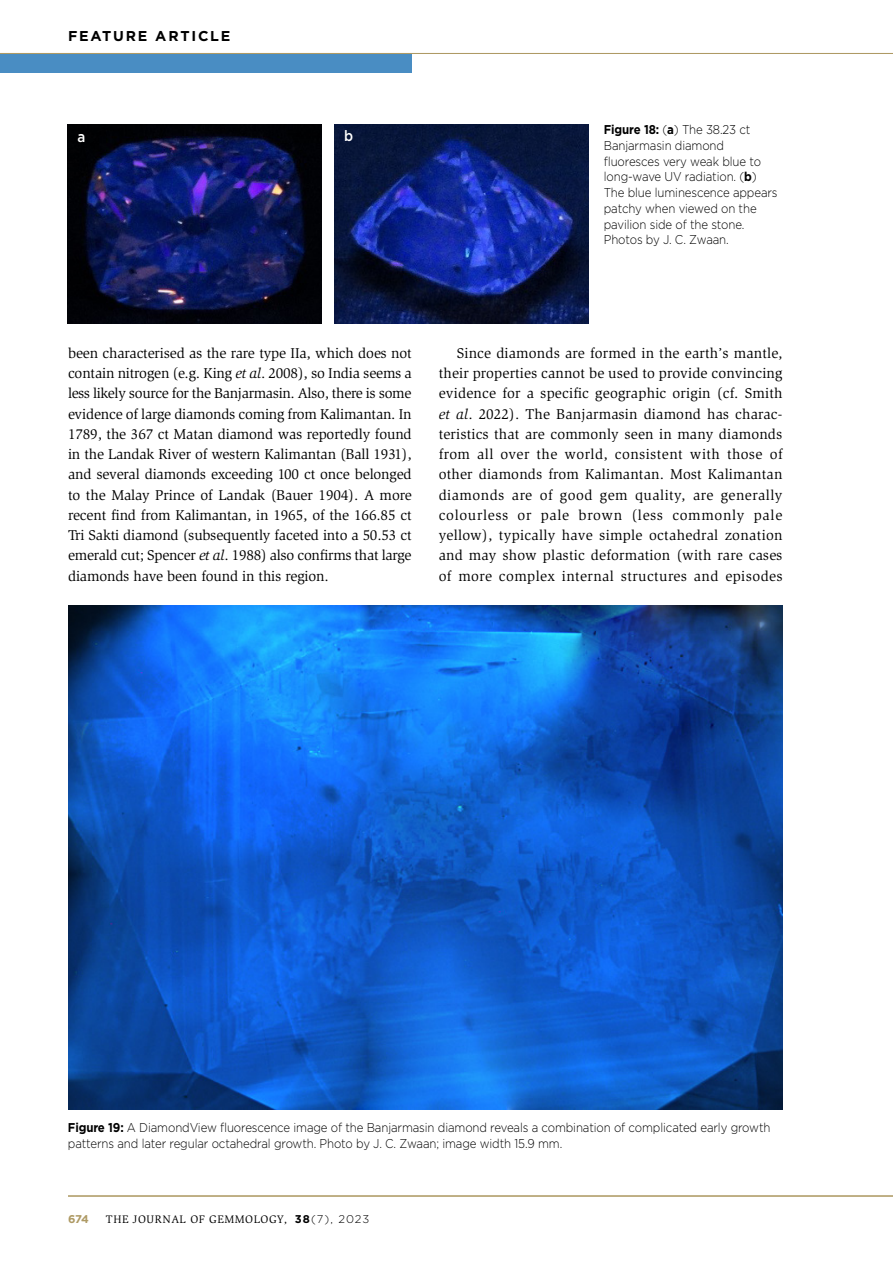
<style>
.page{position:relative;width:893px;height:1263px;background:#fff}
.page>*{position:absolute;margin:0;border:0;box-sizing:border-box;transform-origin:0 0}
.t1{font:500 15px "Gotham";color:#fff;scale:.9 1}
.t2{font:14.7px/20.2px "Slimbach Std";letter-spacing:-.01em;color:#000;text-align:justify}
.t3{font:700 14.25px "Gotham";letter-spacing:.125em;color:#000}
.t4{font:300 12.75px/15.8px "Gotham";letter-spacing:-.01em;color:#000;scale:.9 1}
.t5{font:11.25px "Slimbach Std";letter-spacing:.05em;color:#000}
.t6{font:700 11.25px "Gotham";color:#ae9a64}
.s1{font-weight:700}
.s2{font-style:italic}
.s3{font-family:"Gotham";font-weight:700}
.s4{font-family:"Gotham";font-weight:300}
</style>
<div class="page">
<div style="left:0;top:54px;width:412px;height:18px;background:#498dc3"></div>
<hr style="left:0;top:53px;width:893px;height:1px;background:#ae9a64">
<hr style="left:68px;top:1195px;width:825px;height:1px;background:#ae9a64">
<img style="left:68px;top:606px;width:714px;height:504px">
<img style="left:68px;top:124px;width:254px;height:199px">
<img style="left:335px;top:124px;width:253px;height:199px">
<p class="t3" style="left:68px;top:27px;width:164px">FEATURE ARTICLE</p>
<p class="t1" style="left:77px;top:127px;width:10px">a</p>
<p class="t1" style="left:344px;top:126px;width:12px">b</p>
<p class="t4" style="left:604px;top:121px;width:195px"><span class="s1">Figure 18:</span> (<span class="s1">a</span>) The 38.23 ct<br>Banjarmasin diamond fluoresces very weak blue to long-wave UV radiation. (<span class="s1">b</span>)<br>The blue luminescence appears patchy when viewed on the pavilion side of the stone.<br>Photos by J. C. Zwaan.</p>
<p class="t2" style="left:68px;top:343px;width:345px">been characterised as the rare type IIa, which does not contain nitrogen (e.g. King <span class="s2">et al</span>. 2008), so India seems a less likely source for the Banjarmasin. Also, there is some evidence of large diamonds coming from Kalimantan. In 1789, the 367 ct Matan diamond was reportedly found in the Landak River of western Kalimantan (Ball 1931), and several diamonds exceeding 100 ct once belonged to the Malay Prince of Landak (Bauer 1904). A more recent find from Kalimantan, in 1965, of the 166.85 ct Tri Sakti diamond (subsequently faceted into a 50.53 ct emerald cut; Spencer <span class="s2">et al</span>. 1988) also confirms that large diamonds have been found in this region.</p>
<p class="t2" style="left:439px;top:343px;width:345px;text-indent:18px">Since diamonds are formed in the earth’s mantle, their properties cannot be used to provide convincing evidence for a specific geographic origin (cf. Smith <span class="s2">et al</span>. 2022). The Banjarmasin diamond has charac&shy;teristics that are commonly seen in many diamonds from all over the world, consistent with those of other diamonds from Kalimantan. Most Kalimantan diamonds are of good gem quality, are generally colourless or pale brown (less commonly pale yellow), typically have simple octahedral zonation and may show plastic deformation (with rare cases of more complex internal structures and episodes</p>
<p class="t4" style="left:68px;top:1119px;width:782px"><span class="s1">Figure 19:</span> A DiamondView fluorescence image of the Banjarmasin diamond reveals a combination of complicated early growth patterns and later regular octahedral growth. Photo by J. C. Zwaan; image width 15.9 mm.</p>
<p class="t6" style="left:68px;top:1212px;width:23px">674</p>
<p class="t5" style="left:106px;top:1213px;width:265px">THE JOURNAL OF GEMMOLOGY, <span class="s3">38</span><span class="s4">(7), 2023</span></p>
</div>
